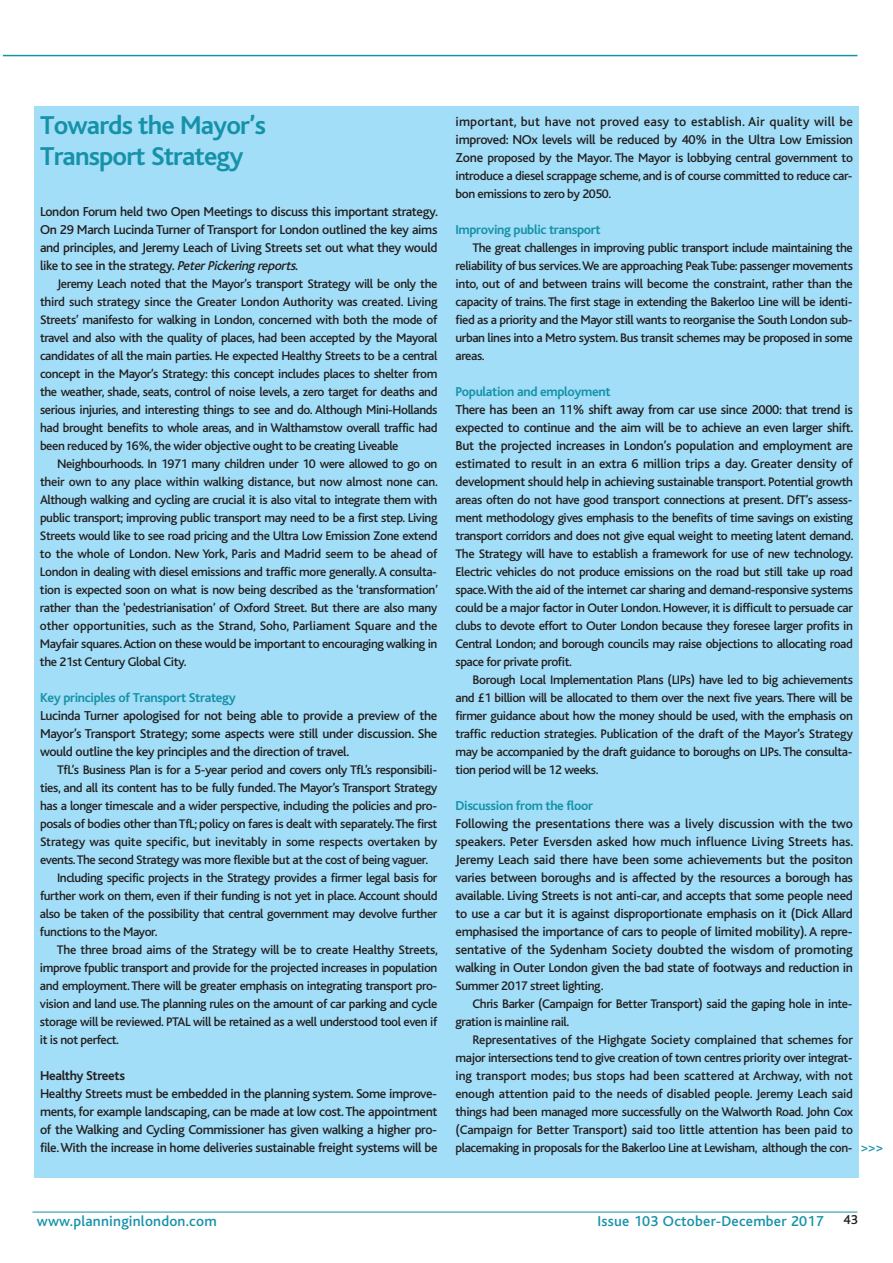
<style>
.page{position:relative;width:893px;height:1263px;background:#fff}
.page>*{position:absolute;margin:0;border:0;box-sizing:border-box;transform-origin:0 0}
.t1{font:700 27px/31.5px "Bliss";letter-spacing:-.035em;color:#1692a8}
.t2{font:500 15px "Bliss";letter-spacing:.015em;color:#1692a8}
.t3{font:500 13.5px/18px "Bliss";letter-spacing:-.025em;color:#231f20;text-align:justify}
.t4{font:700 13.5px "Bliss";letter-spacing:-.025em;color:#1692a8}
.t5{font:700 13.5px "Bliss";letter-spacing:-.025em;color:#231f20}
.t6{font:500 13.05px/18px "Bliss";letter-spacing:-.03em;color:#231f20;text-align:justify}
.t7{font:500 13.05px "Bliss";letter-spacing:-.01em;color:#231f20}
.t8{font:500 13.05px "Bliss";letter-spacing:-.005em;color:#231f20}
.s1{font-style:italic}
.s2{font-size:13.5px}
.s3{font-size:13.5px;color:#1692a8}
</style>
<div class="page">
<hr style="left:33px;top:1212px;width:824px;height:1px;background:#1692a8">
<hr style="left:3px;top:55px;width:854px;height:1px;background:#1692a8">
<div style="left:34px;top:106px;width:825px;height:1072px;background:#a2def8"></div>
<h1 class="t1" style="left:40px;top:112px;width:227px">Towards the Mayor’s<br>Transport Strategy</h1>
<p class="t3" style="left:40px;top:204px;width:400px">London Forum held two Open Meetings to discuss this important strategy.<br>On 29 March Lucinda Turner of Transport for London outlined the key aims and principles, and Jeremy Leach of Living Streets set out what they would like to see in the strategy. <span class="s1">PeterPickeringreports</span>.</p>
<p class="t6" style="left:40px;top:276px;width:399px;text-indent:17px">Jeremy Leach noted that the Mayor’s transport Strategy will be only the third such strategy since the Greater London Authority was created. Living Streets’ manifesto for walking in London, concerned with both the mode of travel and also with the quality of places, had been accepted by the Mayoral candidates of all the main parties. He expected Healthy Streets to be a central concept in the Mayor’s Strategy: this concept includes places to shelter from the weather, shade, seats, control of noise levels, a zero target for deaths and serious injuries, and interesting things to see and do. Although Mini-Hollands had brought benefits to whole areas, and in Walthamstow overall traffic had been reduced by 16%, the wider objective ought to be creating Liveable</p>
<p class="t6" style="left:40px;top:456px;width:400px;text-indent:17px">Neighbourhoods. In 1971 many children under 10 were allowed to go on their own to any place within walking distance, but now almost none can.<br>Although walking and cycling are crucial it is also vital to integrate them with public transport; improving public transport may need to be a first step. Living Streets would like to see road pricing and the Ultra Low Emission Zone extend to the whole of London. New York, Paris and Madrid seem to be ahead of London in dealing with diesel emissions and traffic more generally.A consulta&shy;tion is expected soon on what is now being described as the ‘transformation’ rather than the ‘pedestrianisation’ of Oxford Street. But there are also many other opportunities, such as the Strand, Soho, Parliament Square and the Mayfair squares.Action on these would be important to encouraging walking in the 21st Century Global City.</p>
<p class="t4" style="left:40px;top:693px;width:197px">Key principles of Transport Strategy</p>
<p class="t3" style="left:40px;top:708px;width:399px">Lucinda Turner apologised for not being able to provide a preview of the Mayor’s Transport Strategy; some aspects were still under discussion. She would outline the key principles and the direction of travel.</p>
<p class="t6" style="left:57px;top:762px;width:382px">TfL’s Business Plan is for a 5-year period and covers only TfL’s responsibili-</p>
<p class="t6" style="left:40px;top:780px;width:399px">ties, and all its content has to be fully funded. The Mayor’s Transport Strategy</p>
<p class="t6" style="left:40px;top:798px;width:399px">has a longer timescale and a wider perspective, including the policies and pro-</p>
<p class="t6" style="left:40px;top:816px;width:399px">posals of bodies other than TfL; policy on fares is dealt with separately.The first</p>
<p class="t7" style="left:40px;top:837px;width:399px">Strategy was quite specific, but inevitably in some respects overtaken by</p>
<p class="t6" style="left:40px;top:852px;width:390px">events.The second Strategy was more flexible but at the cost of being vaguer.</p>
<p class="t6" style="left:57px;top:870px;width:382px">Including specific projects in the Strategy provides a firmer legal basis for</p>
<p class="t6" style="left:40px;top:888px;width:399px">further work on them, even if their funding is not yet in place. Account should</p>
<p class="t6" style="left:40px;top:906px;width:399px">also be taken of the possibility that central government may devolve further</p>
<p class="t6" style="left:40px;top:924px;width:119px">functions to the Mayor.</p>
<p class="t6" style="left:57px;top:942px;width:383px">The three broad aims of the Strategy will be to create Healthy Streets,</p>
<p class="t6" style="left:40px;top:960px;width:399px">improve fpublic transport and provide for the projected increases in population</p>
<p class="t6" style="left:40px;top:978px;width:399px">and employment. There will be greater emphasis on integrating transport pro-</p>
<p class="t6" style="left:40px;top:996px;width:399px">vision and land use.The planning rules on the amount of car parking and cycle</p>
<p class="t6" style="left:40px;top:1014px;width:399px">storage will be reviewed. PTAL will be retained as a well understood tool even if</p>
<p class="t6" style="left:40px;top:1032px;width:81px">it is not perfect.</p>
<p class="t5" style="left:40px;top:1071px;width:87px">Healthy Streets</p>
<p class="t3" style="left:40px;top:1086px;width:399px">Healthy Streets must be embedded in the planning system. Some improve&shy;ments, for example landscaping, can be made at low cost.The appointment of the Walking and Cycling Commissioner has given walking a higher pro&shy;file.With the increase in home deliveries sustainable freight systems will be</p>
<p class="t3" style="left:456px;top:114px;width:399px">important, but have not proved easy to establish. Air quality will be improved: NOx levels will be reduced by 40% in the Ultra Low Emission</p>
<p class="t6" style="left:455px;top:150px;width:399px"><span class="s2">Zone</span> proposed by the Mayor. The Mayor is lobbying central government to introduce a diesel scrappage scheme, and is of course committed to reduce car&shy;bon emissions to zero by 2050.</p>
<p class="t4" style="left:455px;top:225px;width:147px">Improving public transport</p>
<p class="t6" style="left:455px;top:240px;width:399px;text-indent:17px">The great challenges in improving public transport include maintaining the reliability of bus services.We are approaching PeakTube: passenger movements into, out of and between trains will become the constraint, rather than the capacity of trains. The first stage in extending the Bakerloo Line will be identi&shy;fied as a priority and the Mayor still wants to reorganise the South London sub&shy;urban lines into a Metro system. Bus transit schemes may be proposed in some areas.</p>
<p class="t4" style="left:455px;top:387px;width:157px">Population and employment</p>
<p class="t3" style="left:455px;top:402px;width:400px">There has been an 11% shift away from car use since 2000: that trend is expected to continue and the aim will be to achieve an even larger shift.<br>But the projected increases in London’s population and employment are estimated to result in an extra 6 million trips a day. Greater density of</p>
<p class="t6" style="left:455px;top:474px;width:400px"><span class="s2">development should help in achieving</span> sustainable transport. Potential growth areas often do not have good transport connections at present. DfT’s assess&shy;ment methodology gives emphasis to the benefits of time savings on existing transport corridors and does not give equal weight to meeting latent demand.<br>The Strategy will have to establish a framework for use of new technology.<br>Electric vehicles do not produce emissions on the road but still take up road space.With the aid of the internet car sharing and demand-responsive systems could be a major factor in Outer London. However, it is difficult to persuade car clubs to devote effort to Outer London because they foresee larger profits in Central London; and borough councils may raise objections to allocating road space for private profit.</p>
<p class="t6" style="left:455px;top:672px;width:399px;text-indent:17px">Borough Local Implementation Plans (LIPs) have led to big achievements and £1 billion will be allocated to them over the next five years. There will be firmer guidance about how the money should be used, with the emphasis on traffic reduction strategies. Publication of the draft of the Mayor’s Strategy may be accompanied by the draft guidance to boroughs on LIPs.The consulta&shy;tion period will be 12 weeks.</p>
<p class="t4" style="left:455px;top:801px;width:139px">Discussion from the floor</p>
<p class="t3" style="left:455px;top:816px;width:400px">Following the presentations there was a lively discussion with the two speakers. Peter Eversden asked how much influence Living Streets has.<br>Jeremy Leach said there have been some achievements but the positon varies between boroughs and is affected by the resources a borough has available. Living Streets is not anti-car, and accepts that some people need to use a car but it is against disproportionate emphasis on it (Dick Allard emphasised the importance of cars to people of limited mobility). A repre&shy;sentative of the Sydenham Society doubted the wisdom of promoting walking in Outer London given the bad state of footways and reduction in</p>
<p class="t6" style="left:455px;top:978px;width:150px">Summer 2017 street lighting.</p>
<p class="t6" style="left:472px;top:996px;width:382px">Chris Barker (Campaign for Better Transport) said the gaping hole in inte-</p>
<p class="t6" style="left:455px;top:1014px;width:115px">gration is mainline rail.</p>
<p class="t7" style="left:472px;top:1035px;width:382px">Representatives of the Highgate Society complained that schemes for</p>
<p class="t6" style="left:455px;top:1050px;width:399px">major intersections tend to give creation of town centres priority over integrat-</p>
<p class="t8" style="left:455px;top:1071px;width:399px">ing transport modes; bus stops had been scattered at Archway, with not</p>
<p class="t6" style="left:455px;top:1086px;width:399px">enough attention paid to the needs of disabled people. Jeremy Leach said</p>
<p class="t6" style="left:455px;top:1104px;width:399px">things had been managed more successfully on the Walworth Road. John Cox</p>
<p class="t6" style="left:455px;top:1122px;width:399px">(Campaign for Better Transport) said too little attention has been paid to</p>
<p class="t6" style="left:455px;top:1140px;width:429px">placemaking in proposals for the Bakerloo Line at Lewisham, although the con- <span class="s3">&gt;&gt;&gt;</span></p>
<p class="t2" style="left:37px;top:1216px;width:181px">www.planninginlondon.com</p>
<p class="t2" style="left:598px;top:1216px;width:228px">Issue 103 October-December 2017</p>
<p class="t3" style="left:843px;top:1212px;width:16px">43</p>
</div>
